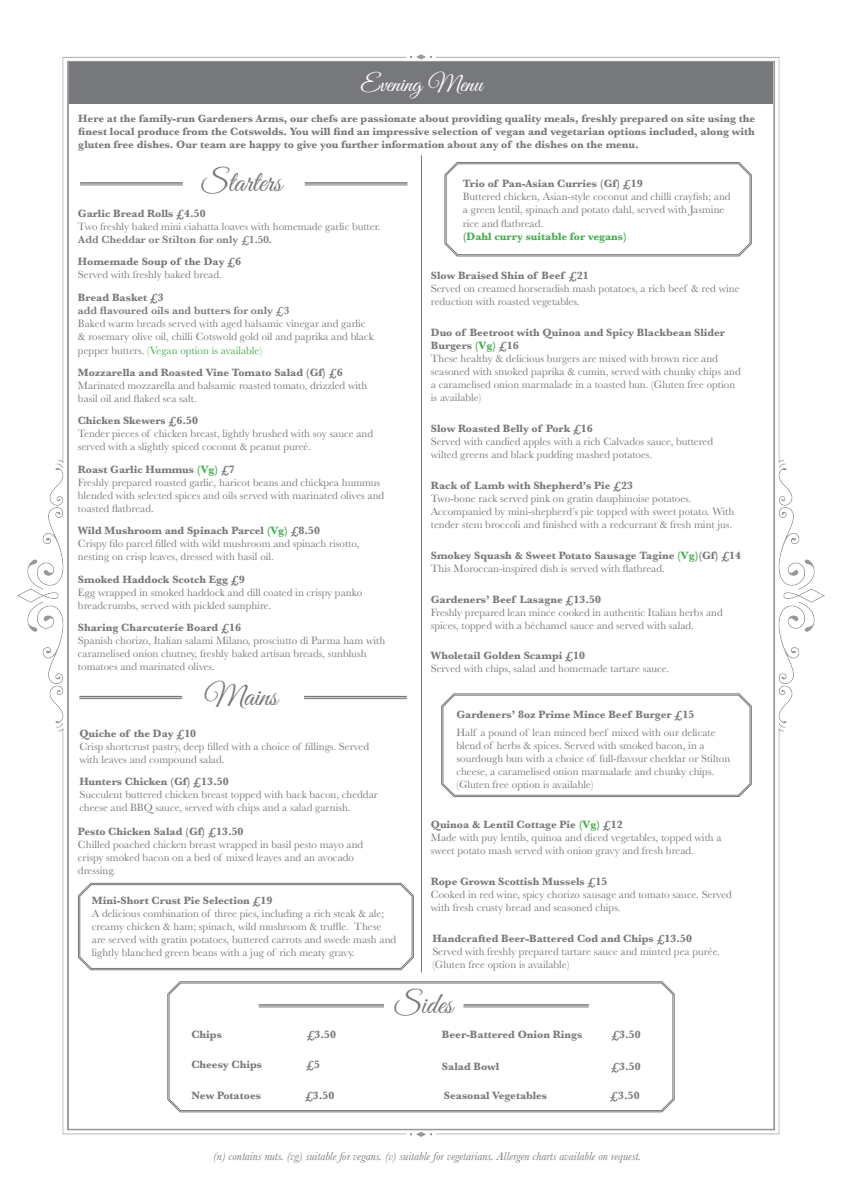
<style>
.page{position:relative;width:842px;height:1191px;background:#fff}
.page>*{position:absolute;margin:0;border:0;box-sizing:border-box;transform-origin:0 0}
.t1{font:30px "Great Vibes";color:#76787b}
.t2{font:24px "Great Vibes";color:#fff}
.t3{font:italic 12px "Baskerville";color:#76787b}
.t4{font:11px/13px "Baskerville";color:#76787b}
.t5{font:700 11px/13px "Baskerville";color:#76787b}
.t6{font:600 11px "Baskerville";color:#76787b}
.t7{font:700 11px "Baskerville";color:#40ae49}
.s1{color:#40ae49}
</style>
<div class="page">
<img style="left:17px;top:54px;width:808px;height:1083px">
<div style="left:69px;top:62px;width:704px;height:42px;background:#76787b"></div>
<hr style="left:80px;top:182px;width:103px;height:2px;background:#76787b">
<hr style="left:80px;top:185px;width:103px;height:1px;background:#76787b">
<hr style="left:305px;top:182px;width:102px;height:2px;background:#76787b">
<hr style="left:305px;top:185px;width:102px;height:1px;background:#76787b">
<hr style="left:79px;top:696px;width:103px;height:1px;background:#76787b">
<hr style="left:79px;top:698px;width:103px;height:1px;background:#76787b">
<hr style="left:304px;top:696px;width:103px;height:1px;background:#76787b">
<hr style="left:304px;top:698px;width:103px;height:1px;background:#76787b">
<hr style="left:421px;top:155px;width:1px;height:817px;background:#76787b">
<svg style="left:77px;top:882px;width:338px;height:89px"></svg>
<div style="left:80px;top:884px;width:332px;height:84px;border:1px solid #76787b;border-radius:12px"></div>
<svg style="left:443px;top:161px;width:310px;height:96px"></svg>
<svg style="left:440px;top:692px;width:313px;height:106px"></svg>
<svg style="left:166px;top:980px;width:510px;height:133px"></svg>
<svg style="left:169px;top:982px;width:504px;height:128px"></svg>
<p class="t2" style="left:360px;top:70px;width:124px">Evening Menu</p>
<p class="t5" style="left:78px;top:112px;width:678px;text-align:justify">Here at the family-run Gardeners Arms, our chefs are passionate about providing quality meals, freshly prepared on site using the finest local produce from the Cotswolds. You will find an impressive selection of vegan and vegetarian options included, along with gluten free dishes. Our team are happy to give you further information about any of the dishes on the menu.</p>
<p class="t1" style="left:202px;top:166px;width:82px">Starters</p>
<p class="t5" style="left:78px;top:207px;width:129px">Garlic Bread Rolls £4.50</p>
<p class="t4" style="left:78px;top:220px;width:304px">Two freshly baked mini ciabatta loaves with homemade garlic butter.</p>
<p class="t6" style="left:78px;top:231px;width:195px">Add Cheddar or Stilton for only £1.50.</p>
<p class="t5" style="left:78px;top:255px;width:165px">Homemade Soup of the Day £6</p>
<p class="t4" style="left:78px;top:268px;width:145px">Served with freshly baked bread.</p>
<p class="t5" style="left:78px;top:291px;width:87px">Bread Basket £3</p>
<p class="t6" style="left:78px;top:303px;width:213px">add flavoured oils and butters for only £3</p>
<p class="t4" style="left:78px;top:317px;width:297px">Baked warm breads served with aged balsamic vinegar and garlic &amp; rosemary olive oil, chilli Cotswold gold oil and paprika and black pepper butters. <span class="s1">(Vegan option is available)</span></p>
<p class="t5" style="left:78px;top:366px;width:266px">Mozzarella and Roasted Vine Tomato Salad (Gf) £6</p>
<p class="t4" style="left:78px;top:379px;width:291px">Marinated mozzarella and balsamic roasted tomato, drizzled with basil oil and flaked sea salt.</p>
<p class="t5" style="left:78px;top:414px;width:122px">Chicken Skewers £6.50</p>
<p class="t4" style="left:78px;top:427px;width:297px">Tender pieces of chicken breast, lightly brushed with soy sauce and served with a slightly spiced coconut &amp; peanut pureé.</p>
<p class="t5" style="left:78px;top:463px;width:158px">Roast Garlic Hummus <span class="s1">(Vg)</span> £7</p>
<p class="t4" style="left:78px;top:476px;width:308px">Freshly prepared roasted garlic, haricot beans and chickpea hummus blended with selected spices and oils served with marinated olives and toasted flatbread.</p>
<p class="t5" style="left:78px;top:524px;width:244px">Wild Mushroom and Spinach Parcel <span class="s1">(Vg)</span> £8.50</p>
<p class="t4" style="left:78px;top:537px;width:283px">Crispy filo parcel filled with wild mushroom and spinach risotto, nesting on crisp leaves, dressed with basil oil.</p>
<p class="t5" style="left:78px;top:572px;width:168px">Smoked Haddock Scotch Egg £9</p>
<p class="t4" style="left:78px;top:586px;width:286px">Egg wrapped in smoked haddock and dill coated in crispy panko breadcrumbs, served with pickled samphire.</p>
<p class="t5" style="left:78px;top:621px;width:164px">Sharing Charcuterie Board £16</p>
<p class="t4" style="left:78px;top:634px;width:309px">Spanish chorizo, Italian salami Milano, prosciutto di Parma ham with caramelised onion chutney, freshly baked artisan breads, sunblush tomatoes and marinated olives.</p>
<p class="t1" style="left:204px;top:679px;width:75px">Mains</p>
<p class="t5" style="left:79px;top:726px;width:118px">Quiche of the Day £10</p>
<p class="t4" style="left:79px;top:740px;width:291px">Crisp shortcrust pastry, deep filled with a choice of fillings. Served with leaves and compound salad.</p>
<p class="t5" style="left:79px;top:774px;width:151px">Hunters Chicken (Gf) £13.50</p>
<p class="t4" style="left:79px;top:787px;width:300px">Succulent buttered chicken breast topped with back bacon, cheddar cheese and BBQ sauce, served with chips and a salad garnish.</p>
<p class="t5" style="left:78px;top:825px;width:167px">Pesto Chicken Salad (Gf) £13.50</p>
<p class="t4" style="left:78px;top:838px;width:287px">Chilled poached chicken breast wrapped in basil pesto mayo and crispy smoked bacon on a bed of mixed leaves and an avocado dressing.</p>
<p class="t5" style="left:92px;top:894px;width:182px">Mini-Short Crust Pie Selection £19</p>
<p class="t4" style="left:92px;top:907px;width:306px">A delicious combination of three pies, including a rich steak &amp; ale; creamy chicken &amp; ham; spinach, wild mushroom &amp; truffle. These are served with gratin potatoes, buttered carrots and swede mash and lightly blanched green beans with a jug of rich meaty gravy.</p>
<p class="t5" style="left:463px;top:177px;width:181px">Trio of Pan-Asian Curries (Gf) £19</p>
<p class="t4" style="left:463px;top:190px;width:269px">Buttered chicken, Asian-style coconut and chilli crayfish; and a green lentil, spinach and potato dahl, served with Jasmine rice and flatbread.</p>
<p class="t7" style="left:463px;top:229px;width:166px">(Dahl curry suitable for vegans)</p>
<p class="t5" style="left:431px;top:269px;width:159px">Slow Braised Shin of Beef £21</p>
<p class="t4" style="left:431px;top:282px;width:310px">Served on creamed horseradish mash potatoes, a rich beef &amp; red wine reduction with roasted vegetables.</p>
<p class="t5" style="left:431px;top:326px;width:296px">Duo of Beetroot with Quinoa and Spicy Blackbean Slider<br>Burgers <span class="s1">(Vg)</span> £16</p>
<p class="t4" style="left:431px;top:352px;width:311px">These healthy &amp; delicious burgers are mixed with brown rice and seasoned with smoked paprika &amp; cumin, served with chunky chips and a caramelised onion marmalade in a toasted bun. (Gluten free option is available)</p>
<p class="t5" style="left:431px;top:422px;width:164px">Slow Roasted Belly of Pork £16</p>
<p class="t4" style="left:431px;top:435px;width:284px">Served with candied apples with a rich Calvados sauce, buttered wilted greens and black pudding mashed potatoes.</p>
<p class="t5" style="left:431px;top:479px;width:204px">Rack of Lamb with Shepherd’s Pie £23</p>
<p class="t4" style="left:431px;top:492px;width:305px">Two-bone rack served pink on gratin dauphinoise potatoes.<br>Accompanied by mini-shepherd’s pie topped with sweet potato. With tender stem broccoli and finished with a redcurrant &amp; fresh mint jus.</p>
<p class="t5" style="left:431px;top:548px;width:312px">Smokey Squash &amp; Sweet Potato Sausage Tagine <span class="s1">(Vg)</span>(Gf) £14</p>
<p class="t4" style="left:431px;top:562px;width:236px">This Moroccan-inspired dish is served with flatbread.</p>
<p class="t5" style="left:431px;top:592px;width:172px">Gardeners’ Beef Lasagne £13.50</p>
<p class="t4" style="left:431px;top:605px;width:293px">Freshly prepared lean mince cooked in authentic Italian herbs and spices, topped with a béchamel sauce and served with salad.</p>
<p class="t5" style="left:431px;top:649px;width:156px">Wholetail Golden Scampi £10</p>
<p class="t4" style="left:431px;top:662px;width:240px">Served with chips, salad and homemade tartare sauce.</p>
<p class="t5" style="left:456px;top:708px;width:239px">Gardeners’ 8oz Prime Mince Beef Burger £15</p>
<p class="t4" style="left:456px;top:726px;width:275px">Half a pound of lean minced beef mixed with our delicate blend of herbs &amp; spices. Served with smoked bacon, in a sourdough bun with a choice of full-flavour cheddar or Stilton cheese, a caramelised onion marmalade and chunky chips.</p>
<p class="t4" style="left:456px;top:778px;width:139px">(Gluten free option is available)</p>
<p class="t5" style="left:431px;top:817px;width:193px">Quinoa &amp; Lentil Cottage Pie <span class="s1">(Vg)</span> £12</p>
<p class="t4" style="left:431px;top:831px;width:292px">Made with puy lentils, quinoa and diced vegetables, topped with a sweet potato mash served with onion gravy and fresh bread.</p>
<p class="t5" style="left:431px;top:875px;width:178px">Rope Grown Scottish Mussels £15</p>
<p class="t4" style="left:431px;top:888px;width:303px">Cooked in red wine, spicy chorizo sausage and tomato sauce. Served with fresh crusty bread and seasoned chips.</p>
<p class="t5" style="left:432px;top:932px;width:261px">Handcrafted Beer-Battered Cod and Chips £13.50</p>
<p class="t4" style="left:432px;top:945px;width:289px">Served with freshly prepared tartare sauce and minted pea purée. (Gluten free option is available)</p>
<p class="t1" style="left:395px;top:987px;width:60px">Sides</p>
<p class="t5" style="left:191px;top:1028px;width:32px">Chips</p>
<p class="t5" style="left:442px;top:1028px;width:142px">Beer-Battered Onion Rings</p>
<p class="t5" style="left:191px;top:1058px;width:72px">Cheesy Chips</p>
<p class="t5" style="left:442px;top:1060px;width:59px">Salad Bowl</p>
<p class="t5" style="left:191px;top:1089px;width:71px">New Potatoes</p>
<p class="t5" style="left:307px;top:1028px;width:31px">£3.50</p>
<p class="t5" style="left:611px;top:1028px;width:31px">£3.50</p>
<p class="t5" style="left:611px;top:1060px;width:31px">£3.50</p>
<p class="t5" style="left:306px;top:1058px;width:15px">£5</p>
<p class="t5" style="left:305px;top:1089px;width:31px">£3.50</p>
<p class="t5" style="left:444px;top:1089px;width:105px">Seasonal Vegetables</p>
<p class="t5" style="left:610px;top:1089px;width:31px">£3.50</p>
<p class="t3" style="left:213px;top:1147px;width:430px">(n) contains nuts. (vg) suitable for vegans. (v) suitable for vegetarians. Allergen charts available on request.</p>
</div>
